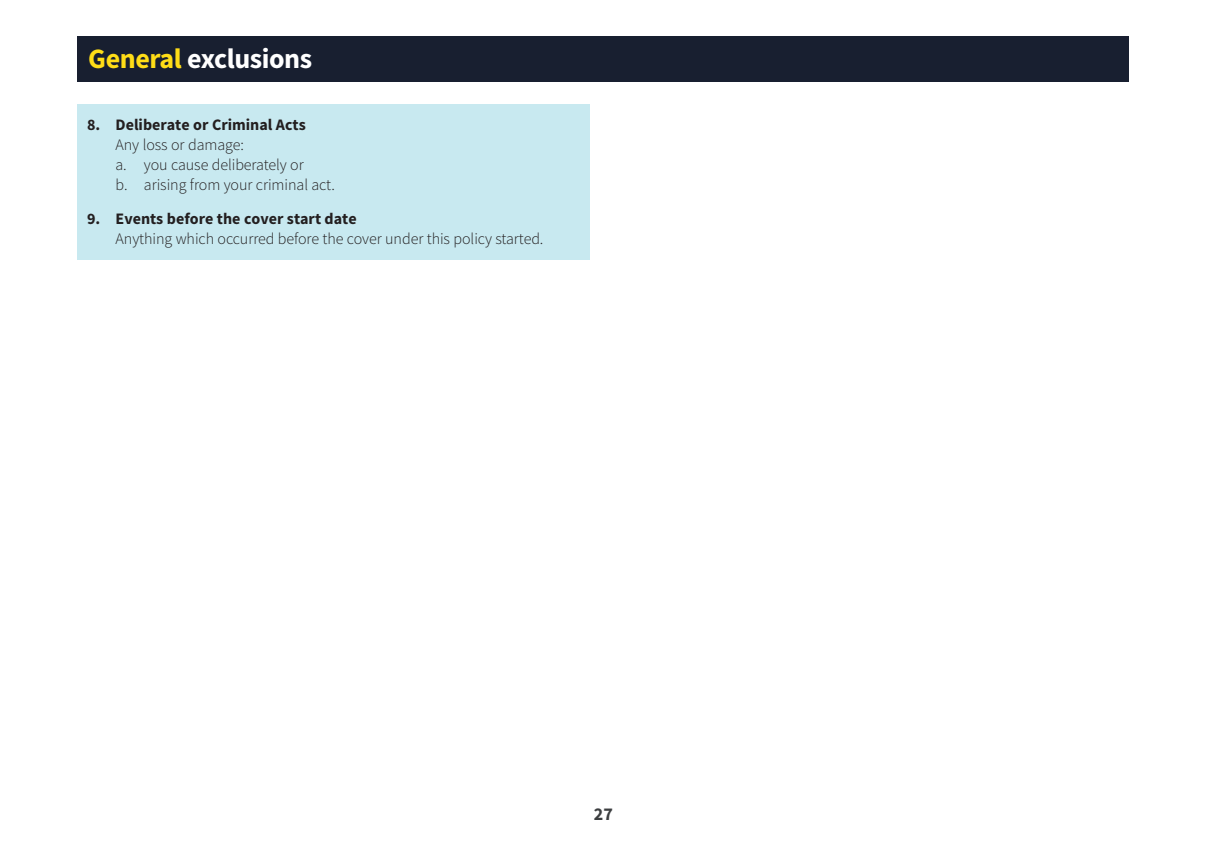
<style>
.page{position:relative;width:1207px;height:855px;background:#fff}
.page>*{position:absolute;margin:0;border:0;box-sizing:border-box;transform-origin:0 0}
.t1{font:700 28px "Source Sans Pro";letter-spacing:-.015em;color:#fff}
.t2{font:700 18px "Source Sans Pro";color:#3c3e40}
.t3{font:300 16px/20px "Source Sans Pro";letter-spacing:-.005em;color:#231f20}
.t4{font:700 16px "Source Sans Pro";color:#231f20}
.s1{color:#ffdd17}
</style>
<div class="page">
<div style="left:77px;top:36px;width:1051px;height:45px;background:#181f30"></div>
<div style="left:77px;top:104px;width:512px;height:156px;background:#c8e9f0"></div>
<h1 class="t1" style="left:88px;top:40px;width:225px"><span class="s1">General</span> exclusions</h1>
<p class="t4" style="left:87px;top:113px;width:220px">8. Deliberate or Criminal Acts</p>
<p class="t3" style="left:115px;top:134px;width:221px">Any loss or damage:<br>a. you cause deliberately or<br>b. arising from your criminal act.</p>
<p class="t4" style="left:87px;top:207px;width:271px">9. Events before the cover start date</p>
<p class="t3" style="left:115px;top:228px;width:429px">Anything which occurred before the cover under this policy started.</p>
<p class="t2" style="left:594px;top:801px;width:21px">27</p>
</div>
